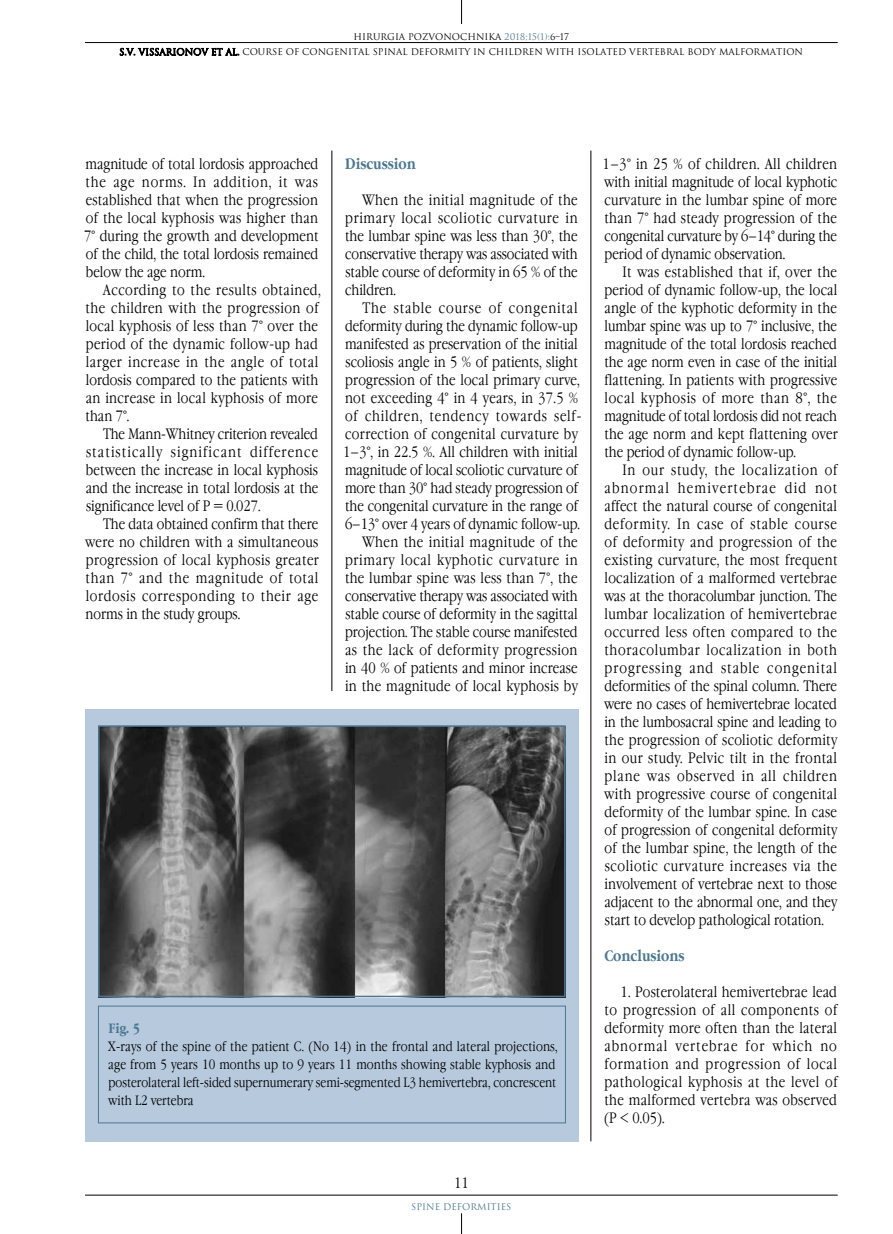
<style>
.page{position:relative;width:893px;height:1234px;background:#fff}
.page>*{position:absolute;margin:0;border:0;box-sizing:border-box;transform-origin:0 0}
.t1{font:300 15px/18px "Garamond Narrow C";letter-spacing:.005em;color:#000;text-align:justify}
.t2{font:300 15px/18px "Garamond Narrow C";letter-spacing:.025em;color:#000}
.t3{font:700 15px "Garamond Narrow C";color:#4b7792}
.t4{font:300 13.5px/18px "Garamond Narrow C";letter-spacing:.01em;color:#000}
.t5{font:700 13.5px "Garamond Narrow C";color:#4b7792}
.t6{font:9px "Romul";color:#000}
.t7{font:9px "Romul";color:#4b7792}
.s1{color:#4b7792}
</style>
<div class="page">
<hr style="left:85px;top:42px;width:753px;height:1px;background:#000">
<svg style="left:461px;top:0;width:1px;height:24px"></svg>
<hr style="left:85px;top:1194px;width:753px;height:1px;background:#000">
<svg style="left:461px;top:1213px;width:1px;height:20px"></svg>
<svg style="left:120px;top:47px;width:119px;height:9px"></svg>
<hr style="left:332px;top:150px;width:1px;height:540px;background:#000">
<hr style="left:591px;top:150px;width:1px;height:990px;background:#000">
<div style="left:85px;top:708px;width:493px;height:432px;background:#b7cadd"></div>
<div style="left:98px;top:1005px;width:468px;height:117px;border:1px solid #4b7792"></div>
<img style="left:101px;top:728px;width:462px;height:265px">
<div style="left:98px;top:725px;width:468px;height:271px;border:2px solid #4b7792"></div>
<p class="t6" style="left:354px;top:31px;width:217px">HIRURGIA POZVONOCHNIKA <span class="s1">2018;15(1):</span>6–17</p>
<p class="t6" style="left:119px;top:47px;width:685px">S.V. VISSARIONOV ET AL. COURSE OF CONGENITAL SPINAL DEFORMITY IN CHILDREN WITH ISOLATED VERTEBRAL BODY MALFORMATION</p>
<p class="t1" style="left:84px;top:155px;width:236px">magnitude of total lordosis approached the age norms. In addition, it was established that when the progression of the local kyphosis was higher than 7° during the growth and development of the child, the total lordosis remained below the age norm.</p>
<p class="t2" style="left:86px;top:281px;width:237px;text-indent:17px">According to the results obtained, the children with the progression of local kyphosis of less than 7° over the period of the dynamic follow-up had larger increase in the angle of total lordosis compared to the patients with an increase in local kyphosis of more than 7°.</p>
<p class="t1" style="left:86px;top:425px;width:234px;text-indent:17px">The Mann-Whitney criterion revealed statistically significant difference between the increase in local kyphosis and the increase in total lordosis at the significance level of P = 0.027.</p>
<p class="t1" style="left:85px;top:515px;width:235px;text-indent:18px">The data obtained confirm that there were no children with a simultaneous progression of local kyphosis greater than 7° and the magnitude of total lordosis corresponding to their age norms in the study groups.</p>
<p class="t3" style="left:345px;top:155px;width:72px">Discussion</p>
<p class="t1" style="left:345px;top:191px;width:234px;text-indent:17px">When the initial magnitude of the primary local scoliotic curvature in the lumbar spine was less than 30°, the conservative therapy was associated with stable course of deformity in 65 % of the children.</p>
<p class="t1" style="left:343px;top:299px;width:240px;text-align:right">The stable course of congenital deformity during the dynamic follow-up manifested as preservation of the initial scoliosis angle in 5 % of patients, slight progression of the local primary curve, not exceeding 4° in 4 years, in 37.5 % of children, tendency towards self&shy;correction of congenital curvature by 1–3°, in 22.5 %. All children with initial magnitude of local scoliotic curvature of more than 30° had steady progression of the congenital curvature in the range of 6–13° over 4 years of dynamic follow-up.<br>When the initial magnitude of the primary local kyphotic curvature in the lumbar spine was less than 7°, the conservative therapy was associated with stable course of deformity in the sagittal projection. The stable course manifested as the lack of deformity progression in 40 % of patients and minor increase in the magnitude of local kyphosis by</p>
<p class="t5" style="left:108px;top:1020px;width:33px">Fig. 5</p>
<p class="t4" style="left:108px;top:1037px;width:451px">X-rays of the spine of the patient C. (No 14) in the frontal and lateral projections, age from 5 years 10 months up to 9 years 11 months showing stable kyphosis and posterolateral left-sided supernumerary semi-segmented L3 hemivertebra, concrescent with L2 vertebra</p>
<p class="t1" style="left:454px;top:1173px;width:16px">11</p>
<p class="t7" style="left:411px;top:1200px;width:102px">SPINE DEFORMITIES</p>
<p class="t1" style="left:603px;top:155px;width:236px">1–3° in 25 % of children. All children with initial magnitude of local kyphotic curvature in the lumbar spine of more than 7° had steady progression of the congenital curvature by 6–14° during the period of dynamic observation.</p>
<p class="t1" style="left:604px;top:263px;width:235px;text-indent:18px">It was established that if, over the period of dynamic follow-up, the local angle of the kyphotic deformity in the lumbar spine was up to 7° inclusive, the magnitude of the total lordosis reached the age norm even in case of the initial flattening. In patients with progressive local kyphosis of more than 8°, the magnitude of total lordosis did not reach the age norm and kept flattening over the period of dynamic follow-up.</p>
<p class="t1" style="left:604px;top:461px;width:235px;text-indent:18px">In our study, the localization of abnormal hemivertebrae did not affect the natural course of congenital deformity. In case of stable course of deformity and progression of the existing curvature, the most frequent localization of a malformed vertebrae was at the thoracolumbar junction. The lumbar localization of hemivertebrae occurred less often compared to the thoracolumbar localization in both progressing and stable congenital deformities of the spinal column. There were no cases of hemivertebrae located in the lumbosacral spine and leading to the progression of scoliotic deformity in our study. Pelvic tilt in the frontal plane was observed in all children with progressive course of congenital deformity of the lumbar spine. In case of progression of congenital deformity of the lumbar spine, the length of the scoliotic curvature increases via the involvement of vertebrae next to those adjacent to the abnormal one, and they start to develop pathological rotation.</p>
<p class="t3" style="left:604px;top:947px;width:82px">Conclusions</p>
<p class="t1" style="left:604px;top:983px;width:235px;text-indent:17px">1. Posterolateral hemivertebrae lead to progression of all components of deformity more often than the lateral abnormal vertebrae for which no formation and progression of local pathological kyphosis at the level of the malformed vertebra was observed (P &lt; 0.05).</p>
</div>
